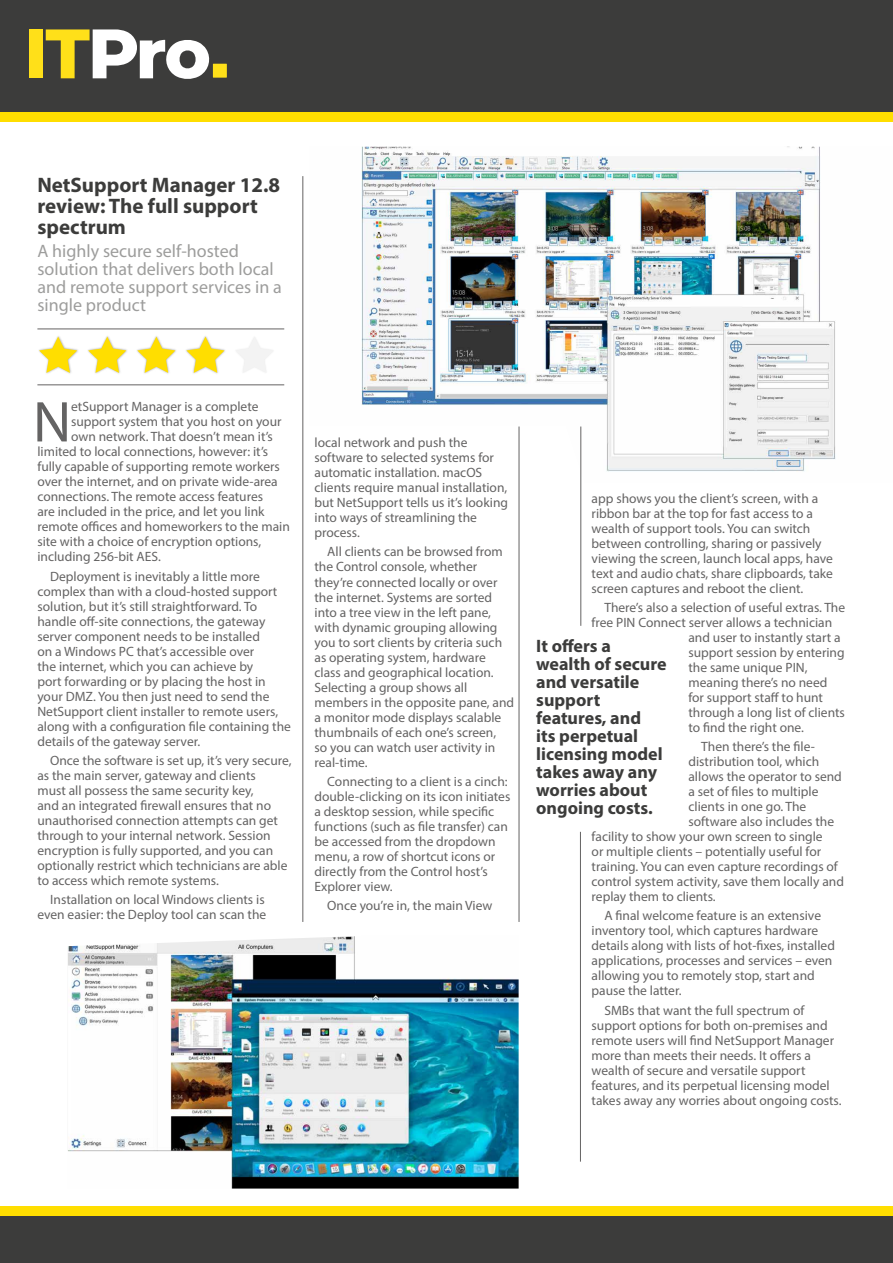
<style>
.page{position:relative;width:893px;height:1263px;background:#fff}
.page>*{position:absolute;margin:0;border:0;box-sizing:border-box;transform-origin:0 0}
.t1{font:58.05px "Myriad Pro";color:#646363}
.t2{font:700 21px/21px "Myriad Pro";color:#3c3c3b}
.t3{font:700 18px/18px "Myriad Pro";color:#3c3c3b}
.t4{font:18px/18px "Myriad Pro";color:#9d9d9c}
.t5{font:13.5px/15px "Myriad Pro";color:#646363}
</style>
<div class="page">
<div style="left:0;top:0;width:893px;height:116px;background:#3c3c3b"></div>
<div style="left:0;top:1209px;width:893px;height:54px;background:#3c3c3b"></div>
<img style="left:68px;top:936px;width:451px;height:252px">
<svg style="left:39px;top:337px;width:38px;height:36px"></svg>
<svg style="left:88px;top:337px;width:38px;height:36px"></svg>
<svg style="left:137px;top:337px;width:38px;height:36px"></svg>
<svg style="left:186px;top:337px;width:39px;height:36px"></svg>
<div style="left:0;top:112px;width:893px;height:9px;background:#ffde00"></div>
<div style="left:0;top:1206px;width:893px;height:9px;background:#ffde00"></div>
<img style="left:361px;top:147px;width:475px;height:335px">
<div style="left:29px;top:29px;width:14px;height:49px;background:#ffe019"></div>
<div style="left:213px;top:64px;width:14px;height:14px;background:#ffe019"></div>
<svg style="left:46px;top:29px;width:164px;height:50px"></svg>
<hr style="left:37px;top:329px;width:247px;height:1px;background:#646363">
<hr style="left:37px;top:385px;width:247px;height:1px;background:#646363">
<hr style="left:519px;top:426px;width:1px;height:496px;background:#646363">
<hr style="left:581px;top:426px;width:1px;height:200px;background:#646363">
<hr style="left:580px;top:832px;width:1px;height:329px;background:#646363">
<hr style="left:303px;top:176px;width:1px;height:746px;background:#646363">
<h2 class="t2" style="left:37px;top:174px;width:244px">NetSupport Manager 12.8 review: The full support spectrum</h2>
<h3 class="t4" style="left:37px;top:242px;width:246px">A highly secure self-hosted solution that delivers both local and remote support services in a single product</h3>
<h1 class="t1" style="left:33px;top:386px;width:40px">N</h1>
<p class="t5" style="left:71px;top:399px;width:189px">etSupport Manager is a complete</p>
<p class="t5" style="left:71px;top:414px;width:212px">support system that you host on your</p>
<p class="t5" style="left:71px;top:429px;width:203px">own network. That doesn’t mean it’s</p>
<p class="t5" style="left:37px;top:444px;width:232px">limited to local connections, however: it’s</p>
<p class="t5" style="left:37px;top:459px;width:244px">fully capable of supporting remote workers</p>
<p class="t5" style="left:37px;top:474px;width:242px">over the internet, and on private wide-area</p>
<p class="t5" style="left:37px;top:489px;width:227px">connections. The remote access features</p>
<p class="t5" style="left:37px;top:504px;width:229px">are included in the price, and let you link</p>
<p class="t5" style="left:37px;top:519px;width:254px">remote offices and homeworkers to the main</p>
<p class="t5" style="left:37px;top:534px;width:225px">site with a choice of encryption options,</p>
<p class="t5" style="left:37px;top:549px;width:125px">including 256-bit AES.</p>
<p class="t5" style="left:37px;top:568px;width:255px;text-indent:13px">Deployment is inevitably a little more complex than with a cloud-hosted support solution, but it’s still straightforward. To handle off-site connections, the gateway server component needs to be installed<br>on a Windows PC that’s accessible over<br>the internet, which you can achieve by<br>port forwarding or by placing the host in your DMZ. You then just need to send the NetSupport client installer to remote users, along with a configuration file containing the details of the gateway server.</p>
<p class="t5" style="left:37px;top:753px;width:256px;text-indent:13px">Once the software is set up, it’s very secure, as the main server, gateway and clients<br>must all possess the same security key,<br>and an integrated firewall ensures that no unauthorised connection attempts can get through to your internal network. Session encryption is fully supported, and you can optionally restrict which technicians are able to access which remote systems.</p>
<p class="t5" style="left:37px;top:892px;width:230px;text-align:right">Installation on local Windows clients is even easier: the Deploy tool can scan the</p>
<p class="t5" style="left:314px;top:435px;width:195px">local network and push the software to selected systems for automatic installation. macOS clients require manual installation, but NetSupport tells us it’s looking into ways of streamlining the process.</p>
<p class="t5" style="left:314px;top:544px;width:201px;text-indent:13px">All clients can be browsed from the Control console, whether they’re connected locally or over the internet. Systems are sorted into a tree view in the left pane, with dynamic grouping allowing you to sort clients by criteria such as operating system, hardware class and geographical location.<br>Selecting a group shows all members in the opposite pane, and a monitor mode displays scalable thumbnails of each one’s screen,<br>so you can watch user activity in real-time.</p>
<p class="t5" style="left:314px;top:773px;width:197px;text-indent:13px">Connecting to a client is a cinch: double-clicking on its icon initiates a desktop session, while specific functions (such as file transfer) can be accessed from the dropdown menu, a row of shortcut icons or directly from the Control host’s<br>Explorer view.</p>
<p class="t5" style="left:327px;top:898px;width:167px">Once you’re in, the main View</p>
<p class="t5" style="left:592px;top:490px;width:243px">app shows you the client’s screen, with a ribbon bar at the top for fast access to a wealth of support tools. You can switch between controlling, sharing or passively viewing the screen, launch local apps, have text and audio chats, share clipboards, take screen captures and reboot the client.</p>
<p class="t5" style="left:604px;top:600px;width:242px">There’s also a selection of useful extras. The</p>
<p class="t5" style="left:592px;top:615px;width:242px">free PIN Connect server allows a technician</p>
<p class="t5" style="left:688px;top:630px;width:154px">and user to instantly start a</p>
<p class="t5" style="left:688px;top:645px;width:158px">support session by entering</p>
<p class="t5" style="left:688px;top:660px;width:121px">the same unique PIN,</p>
<p class="t5" style="left:688px;top:675px;width:140px">meaning there’s no need</p>
<p class="t5" style="left:688px;top:690px;width:136px">for support staff to hunt</p>
<p class="t5" style="left:688px;top:705px;width:158px">through a long list of clients</p>
<p class="t5" style="left:688px;top:720px;width:117px">to find the right one.</p>
<p class="t5" style="left:701px;top:739px;width:115px">Then there’s the file-</p>
<p class="t5" style="left:688px;top:754px;width:132px">distribution tool, which</p>
<p class="t5" style="left:688px;top:769px;width:155px">allows the operator to send</p>
<p class="t5" style="left:688px;top:784px;width:132px">a set of files to multiple</p>
<p class="t5" style="left:688px;top:799px;width:119px">clients in one go. The</p>
<p class="t5" style="left:688px;top:814px;width:147px">software also includes the</p>
<p class="t5" style="left:592px;top:829px;width:233px">facility to show your own screen to single</p>
<p class="t5" style="left:592px;top:844px;width:231px">or multiple clients – potentially useful for</p>
<p class="t5" style="left:592px;top:859px;width:248px">training. You can even capture recordings of</p>
<p class="t5" style="left:592px;top:874px;width:254px">control system activity, save them locally and</p>
<p class="t5" style="left:592px;top:889px;width:126px">replay them to clients.</p>
<p class="t5" style="left:592px;top:908px;width:245px;text-indent:13px">A final welcome feature is an extensive inventory tool, which captures hardware details along with lists of hot-fixes, installed applications, processes and services – even allowing you to remotely stop, start and pause the latter.</p>
<p class="t5" style="left:592px;top:1002px;width:251px;text-indent:13px">SMBs that want the full spectrum of support options for both on-premises and remote users will find NetSupport Manager more than meets their needs. It offers a wealth of secure and versatile support features, and its perpetual licensing model takes away any worries about ongoing costs.</p>
<h3 class="t3" style="left:536px;top:637px;width:132px">It offers a wealth of secure and versatile support features, and<br>its perpetual licensing model takes away any worries about ongoing costs.</h3>
</div>
